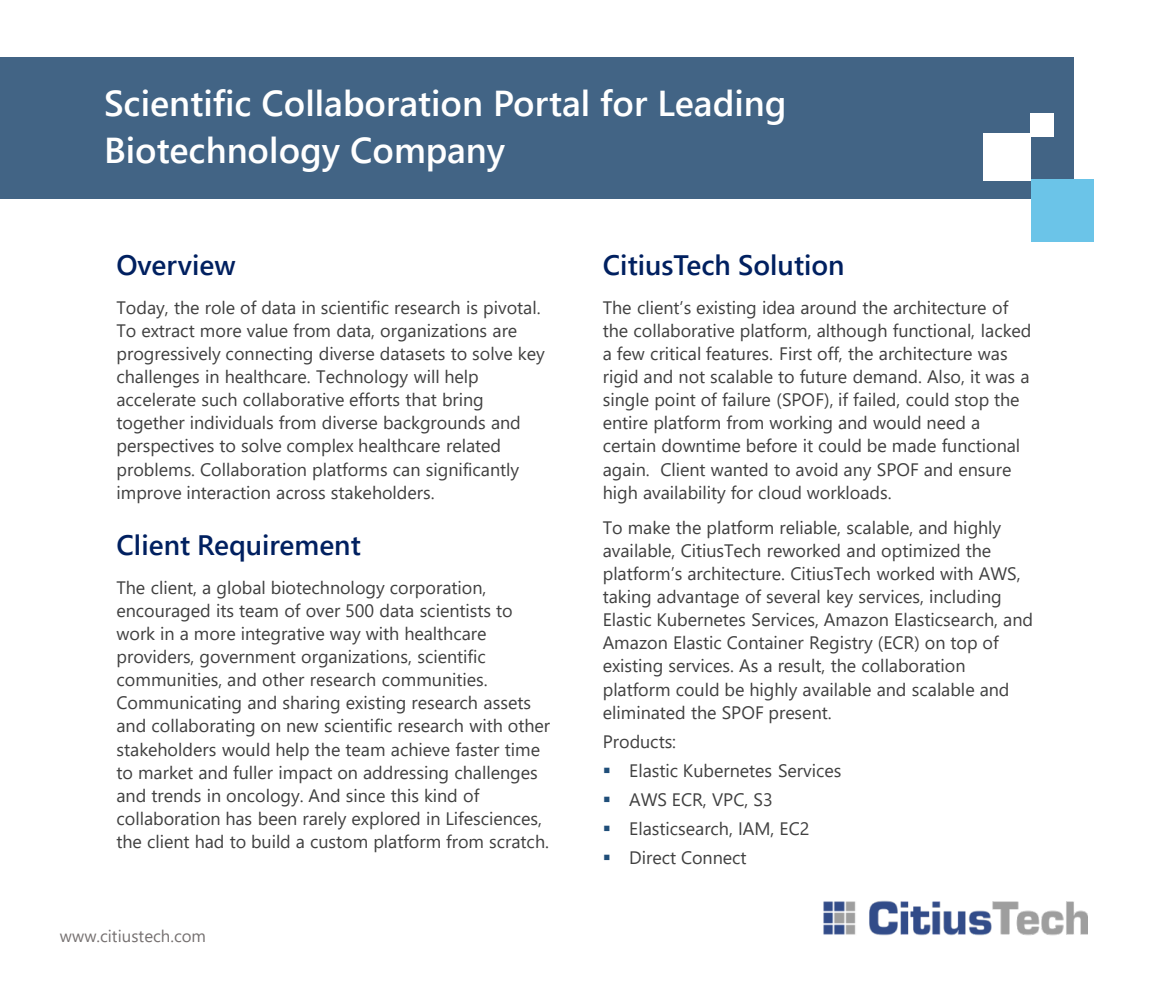
<style>
.page{position:relative;width:1152px;height:1008px;background:#fff}
.page>*{position:absolute;margin:0;border:0;box-sizing:border-box;transform-origin:0 0}
.t1{font:600 36px/46.4px "Segoe UI";color:#fff}
.t2{font:600 28px "Segoe UI";color:#002060}
.t3{font:18px/23.2px "Segoe UI";color:#404040}
.t4{font:16.8px "Segoe UI";letter-spacing:.005em;color:#767171}
.s1{color:#1f4e79}
</style>
<div class="page">
<div style="left:0;top:57px;width:1074px;height:141px;background:#426485"></div>
<div style="left:983px;top:133px;width:48px;height:48px;background:#fff"></div>
<div style="left:1031px;top:180px;width:62px;height:62px;background:#6bc4e8"></div>
<div style="left:1031px;top:114px;width:23px;height:23px;background:#fff"></div>
<img style="left:823px;top:901px;width:264px;height:34px">
<h1 class="t1" style="left:104px;top:77px;width:684px">Scientific Collaboration Portal for Leading<br>Biotechnology Company</h1>
<h2 class="t2" style="left:116px;top:239px;width:121px">Overview</h2>
<p class="t3" style="left:116px;top:294px;width:430px">Today, the role of data in scientific research is pivotal.<br>To extract more value from data, organizations are progressively connecting diverse datasets to solve key challenges in healthcare. Technology will help accelerate such collaborative efforts that bring together individuals from diverse backgrounds and perspectives to solve complex healthcare related problems. Collaboration platforms can significantly improve interaction across stakeholders.</p>
<h2 class="t2" style="left:116px;top:519px;width:246px">Client Requirement</h2>
<p class="t3" style="left:116px;top:574px;width:435px">The client, a global biotechnology corporation, encouraged its team of over 500 data scientists to work in a more integrative way with healthcare providers, government organizations, scientific communities, and other research communities.<br>Communicating and sharing existing research assets and collaborating on new scientific research with other stakeholders would help the team achieve faster time to market and fuller impact on addressing challenges and trends in oncology. And since this kind of collaboration has been rarely explored in Lifesciences, the client had to build a custom platform from scratch.</p>
<p class="t4" style="left:60px;top:920px;width:148px">www.citiustech.com</p>
<h2 class="t2" style="left:603px;top:239px;width:243px">CitiusTech Solution</h2>
<p class="t3" style="left:603px;top:294px;width:430px">The client’s existing idea around the architecture of the collaborative platform, although functional, lacked a few critical features. First off, the architecture was rigid and not scalable to future demand. Also, it was a single point of failure (SPOF), if failed, could stop the entire platform from working and would need a certain downtime before it could be made functional again. Client wanted to avoid any SPOF and ensure high availability for cloud workloads.</p>
<p class="t3" style="left:603px;top:514px;width:432px">To make the platform reliable, scalable, and highly available, CitiusTech reworked and optimized the platform’s architecture. CitiusTech worked with AWS, taking advantage of several key services, including Elastic Kubernetes Services, Amazon Elasticsearch, and Amazon Elastic Container Registry (ECR) on top of existing services. As a result, the collaboration platform could be highly available and scalable and eliminated the SPOF present.</p>
<p class="t3" style="left:603px;top:728px;width:75px">Products:</p>
<p class="t3" style="left:603px;top:757px;width:240px"><span class="s1">▪</span> Elastic Kubernetes Services</p>
<p class="t3" style="left:603px;top:786px;width:171px"><span class="s1">▪</span> AWS ECR, VPC, S3</p>
<p class="t3" style="left:603px;top:816px;width:208px"><span class="s1">▪</span> Elasticsearch, IAM, EC2</p>
<p class="t3" style="left:603px;top:845px;width:145px"><span class="s1">▪</span> Direct Connect</p>
</div>
